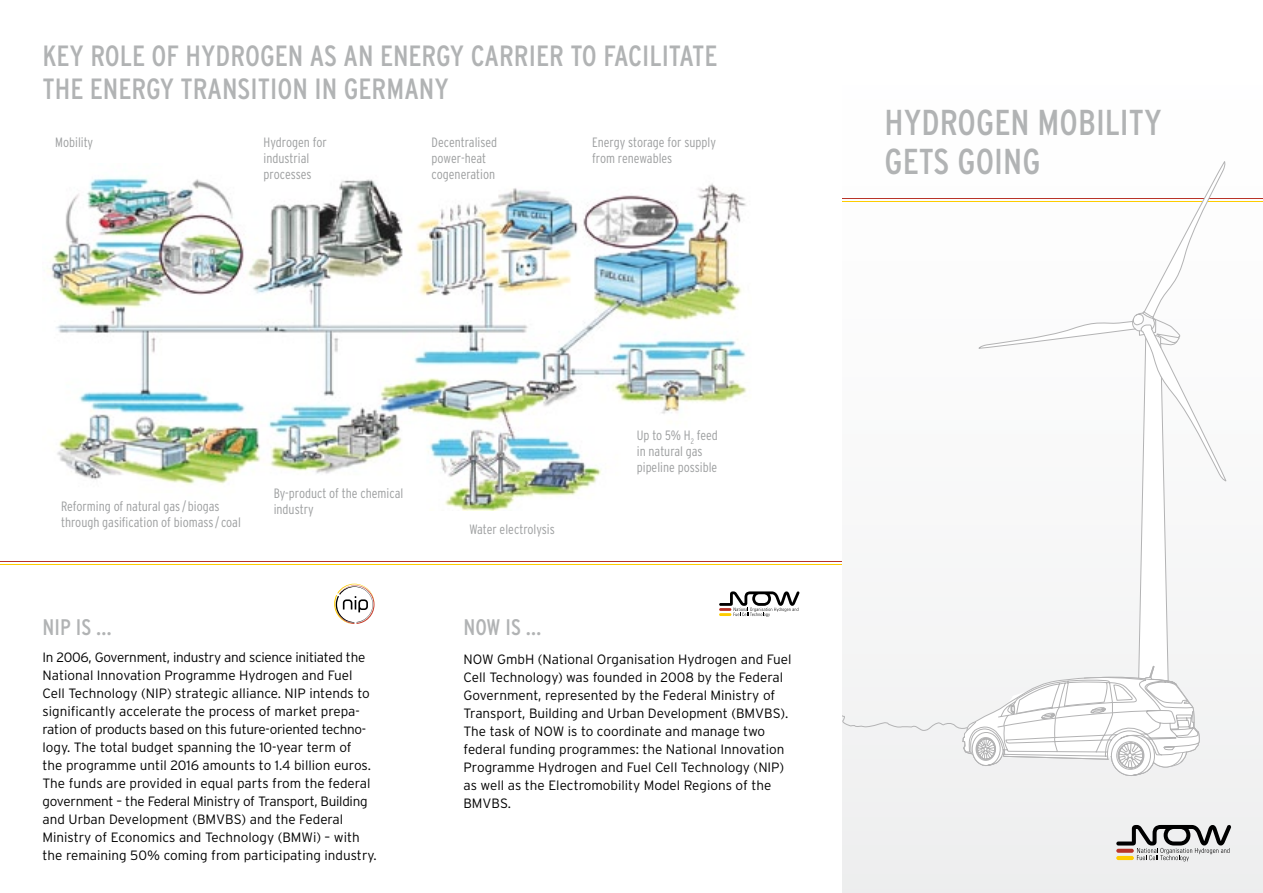
<style>
.page{position:relative;width:1263px;height:893px;background:#fff}
.page>*{position:absolute;margin:0;border:0;box-sizing:border-box;transform-origin:0 0}
.t1{font:condensed 36px/39px "Interstate";color:#b1b3b4}
.t2{font:condensed 29.25px/33px "Interstate";color:#b1b3b4}
.t3{font:condensed 22.5px "Interstate";color:#b1b3b4}
.t4{font:300 13.5px/18px "Interstate";color:#000}
.t5{font:300 condensed 13.5px/16.2px "Interstate";color:#9c9e9f}
</style>
<div class="page">
<div style="left:842px;top:0;width:421px;height:893px;background:linear-gradient(to right,#f8f8f8,#f9f9f9)"></div>
<svg style="left:1116px;top:825px;width:115px;height:36px"></svg>
<svg style="left:1116px;top:849px;width:18px;height:4px"></svg>
<hr style="left:1116px;top:856px;width:18px;height:4px;background:#fecc00;border-radius:2px">
<hr style="left:842px;top:198px;width:421px;height:1px;background:#b83328">
<hr style="left:842px;top:201px;width:421px;height:1px;background:#fecc00">
<img style="left:48px;top:177px;width:699px;height:334px">
<hr style="left:0;top:561px;width:842px;height:1px;background:#b83328">
<hr style="left:0;top:564px;width:842px;height:1px;background:#fecc00">
<svg style="left:719px;top:591px;width:80px;height:26px"></svg>
<svg style="left:334px;top:584px;width:40px;height:40px"></svg>
<svg style="left:842px;top:162px;width:384px;height:614px"></svg>
<h2 class="t2" style="left:43px;top:39px;width:677px">KEY ROLE OF HYDROGEN AS AN ENERGY CARRIER TO FACILITATE<br>THE ENERGY TRANSITION IN GERMANY</h2>
<p class="t5" style="left:55px;top:134px;width:39px">Mobility</p>
<p class="t5" style="left:264px;top:134px;width:65px">Hydrogen for industrial processes</p>
<p class="t5" style="left:432px;top:134px;width:67px">Decentralised power-heat cogeneration</p>
<p class="t5" style="left:592px;top:134px;width:125px">Energy storage for supply from renewables</p>
<h1 class="t1" style="left:884px;top:103px;width:279px">HYDROGEN MOBILITY<br>GETS GOING</h1>
<p class="t5" style="left:61px;top:498px;width:181px">Reforming of natural gas/ biogas through gasification of biomass/coal</p>
<p class="t5" style="left:274px;top:485px;width:131px">By-product of the chemical industry</p>
<h3 class="t3" style="left:43px;top:614px;width:71px">NIP IS …</h3>
<p class="t4" style="left:43px;top:648px;width:336px">In 2006, Government, industry and science initiated the National Innovation Programme Hydrogen and Fuel Cell Technology (NIP) strategic alliance. NIP intends to significantly accelerate the process of market prepa&shy;ration of products based on this future-oriented techno&shy;logy. The total budget spanning the 10-year term of<br>the programme until 2016 amounts to 1.4 billion euros.<br>The funds are provided in equal parts from the federal government – the Federal Ministry of Transport, Building and Urban Development (BMVBS) and the Federal Ministry of Economics and Technology (BMWi) – with the remaining 50% coming from participating industry.</p>
<p class="t5" style="left:469px;top:521px;width:87px">Water electrolysis</p>
<p class="t5" style="left:637px;top:427px;width:83px">Up to 5% H<sub>2</sub> feed in natural gas pipeline possible</p>
<h3 class="t3" style="left:463px;top:614px;width:80px">NOW IS …</h3>
<p class="t4" style="left:463px;top:650px;width:329px">NOW GmbH (National Organisation Hydrogen and Fuel Cell Technology) was founded in 2008 by the Federal Government, represented by the Federal Ministry of Transport, Building and Urban Development (BMVBS).<br>The task of NOW is to coordinate and manage two federal funding programmes: the National Innovation Programme Hydrogen and Fuel Cell Technology (NIP) as well as the Electromobility Model Regions of the BMVBS.</p>
</div>
